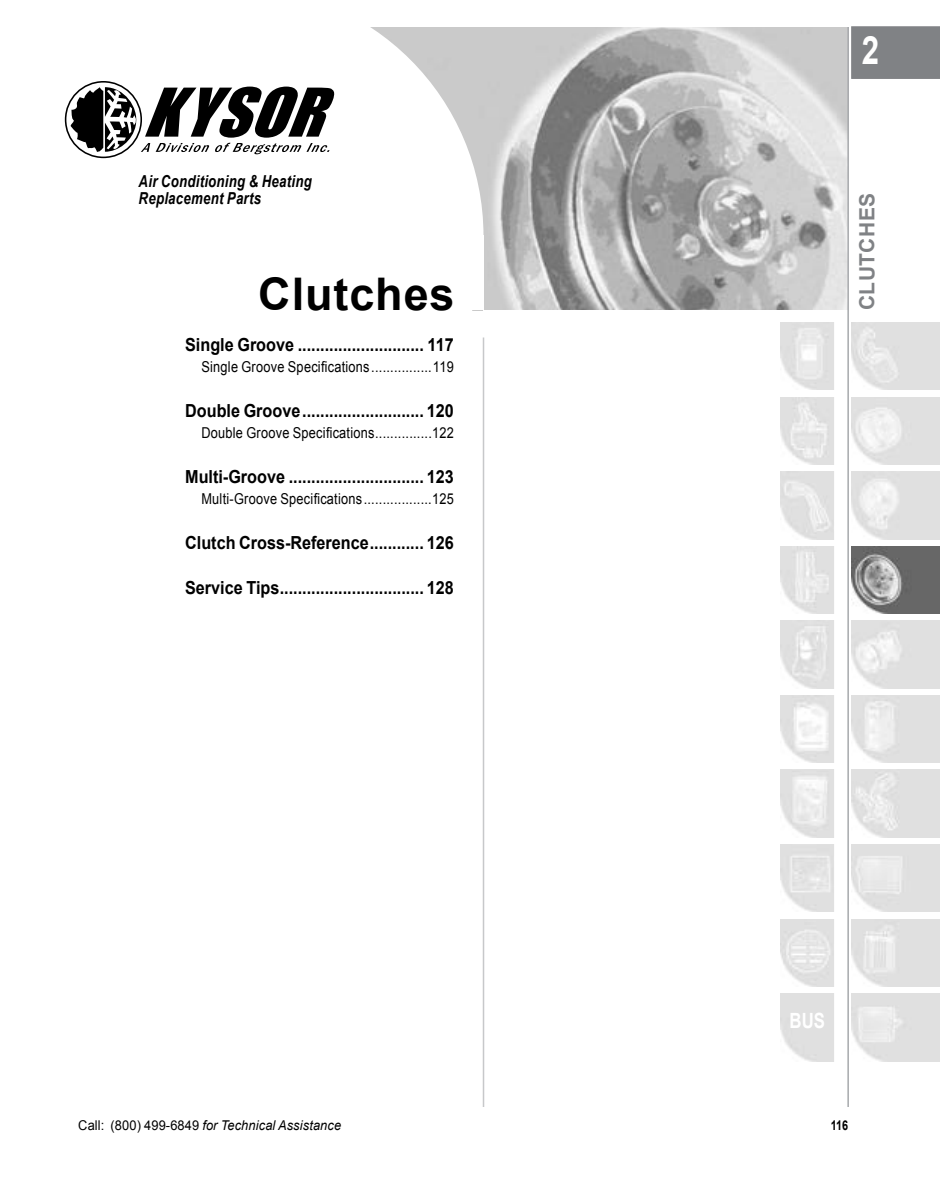
<style>
.page{position:relative;width:940px;height:1188px;background:#fff}
.page>*{position:absolute;margin:0;border:0;box-sizing:border-box;transform-origin:0 0}
.t1{font:700 45px "Arial";color:#000}
.t2{font:700 39px "Arial";color:#fff;scale:.8 1}
.t3{font:700 21px "Arial";letter-spacing:.02em;color:#808285}
.t4{font:700 21px "Arial";color:#fff;scale:.8 1}
.t5{font:700 18px "Arial";color:#000;scale:.9 1}
.t6{font:italic 700 16.5px/16.5px "Arial";letter-spacing:.02em;color:#000;scale:.8 1}
.t7{font:15px "Arial";letter-spacing:.02em;color:#000;scale:.85 1}
.t8{font:italic 13.5px "Arial";letter-spacing:.01em;color:#000;scale:.95 1}
.t9{font:700 13.5px "Arial";color:#000;scale:.8 1}
.s1{font-style:normal}
</style>
<div class="page">
<img style="left:780px;top:695px;width:54px;height:68px">
<img style="left:780px;top:770px;width:54px;height:67px">
<img style="left:780px;top:323px;width:54px;height:67px">
<img style="left:780px;top:397px;width:54px;height:68px">
<img style="left:780px;top:472px;width:54px;height:67px">
<img style="left:780px;top:546px;width:54px;height:68px">
<img style="left:780px;top:621px;width:54px;height:67px">
<img style="left:780px;top:844px;width:54px;height:68px">
<img style="left:780px;top:919px;width:54px;height:68px">
<img style="left:852px;top:323px;width:88px;height:67px">
<img style="left:852px;top:397px;width:88px;height:68px">
<img style="left:852px;top:472px;width:88px;height:67px">
<img style="left:852px;top:546px;width:88px;height:68px">
<img style="left:852px;top:621px;width:88px;height:67px">
<img style="left:852px;top:695px;width:88px;height:68px">
<img style="left:852px;top:770px;width:88px;height:67px">
<img style="left:852px;top:844px;width:88px;height:68px">
<img style="left:852px;top:919px;width:88px;height:68px">
<img style="left:852px;top:994px;width:88px;height:67px">
<div style="left:851px;top:26px;width:89px;height:53px;background:#808285"></div>
<img style="left:483px;top:27px;width:364px;height:208px">
<svg style="left:245px;top:27px;width:238px;height:190px"></svg>
<svg style="left:472px;top:235px;width:375px;height:76px;background:#bcbcbc"></svg>
<div style="left:100px;top:30px;width:180px;height:52px;background:#fff"></div>
<hr style="left:847px;top:27px;width:2px;height:1080px;background:#a7a9ac">
<hr style="left:483px;top:338px;width:1px;height:769px;background:#c7c8ca">
<svg style="left:66px;top:82px;width:75px;height:75px"></svg>
<div style="left:65px;top:81px;width:77px;height:77px;border:2px solid #000;border-radius:50%"></div>
<svg style="left:71px;top:87px;width:263px;height:67px"></svg>
<p class="t6" style="left:139px;top:174px;width:218px">Air Conditioning &amp; Heating<br>Replacement Parts</p>
<h1 class="t1" style="left:258px;top:265px;width:198px">Clutches</h1>
<p class="t5" style="left:185px;top:332px;width:300px">Single Groove ............................ 117</p>
<p class="t7" style="left:201px;top:357px;width:298px">Single Groove Specifications................119</p>
<p class="t5" style="left:185px;top:398px;width:300px">Double Groove........................... 120</p>
<p class="t7" style="left:201px;top:423px;width:298px">Double Groove Specifications...............122</p>
<p class="t5" style="left:185px;top:464px;width:300px">Multi-Groove .............................. 123</p>
<p class="t7" style="left:201px;top:489px;width:298px">Multi-Groove Specifications..................125</p>
<p class="t5" style="left:185px;top:530px;width:300px">Clutch Cross-Reference............ 126</p>
<p class="t5" style="left:185px;top:575px;width:300px">Service Tips................................ 128</p>
<h2 class="t2" style="left:861px;top:25px;width:23px">2</h2>
<p class="t3" style="left:853px;top:310px;width:119px;rotate:-90deg">Clutches</p>
<p class="t4" style="left:789px;top:1006px;width:46px">BUS</p>
<p class="t8" style="left:78px;top:1117px;width:278px"><span class="s1">Call: (800) 499-6849</span> for Technical Assistance</p>
<p class="t9" style="left:830px;top:1116px;width:23px">116</p>
</div>
